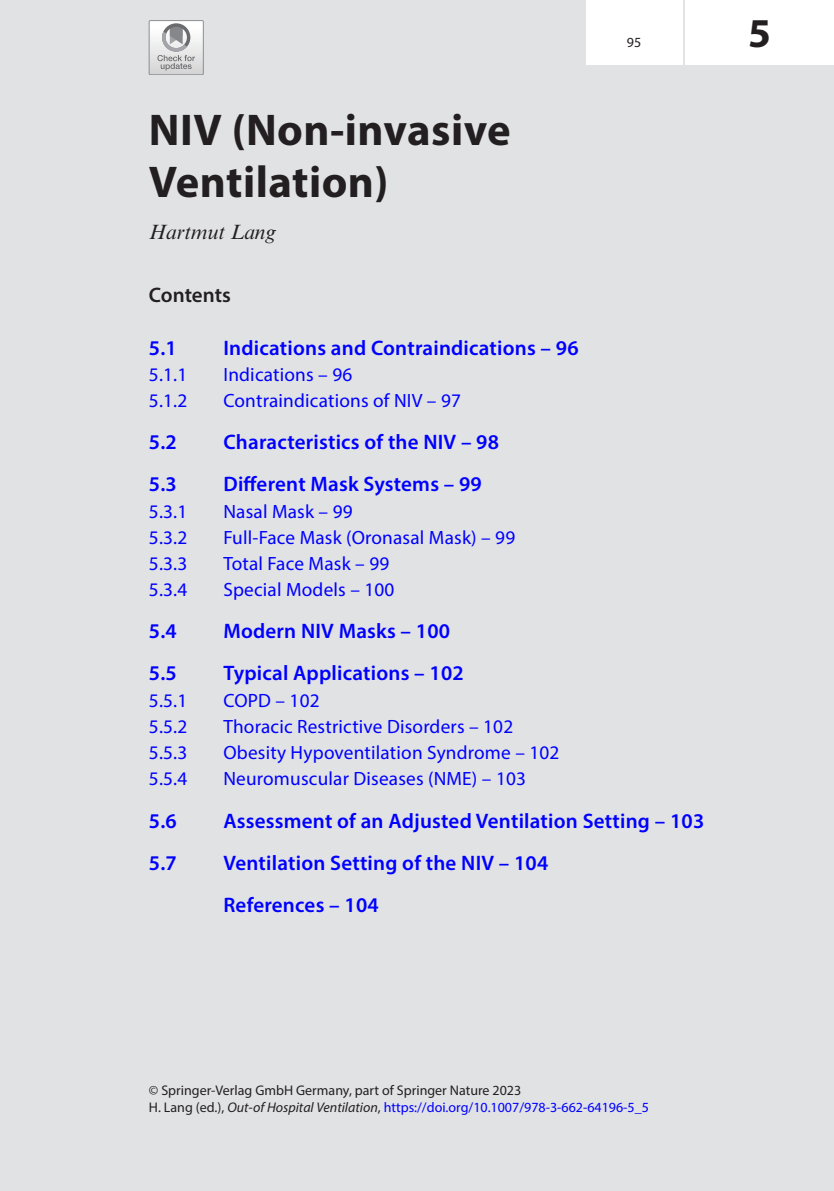
<style>
.page{position:relative;width:834px;height:1191px;background:#fff}
.page>*{position:absolute;margin:0;border:0;box-sizing:border-box;transform-origin:0 0}
.Chap_title{font:700 44.62px/52.5px "Myriad Pro";letter-spacing:.01em;color:#231f20}
.Chap_num{font:700 41.12px "Myriad Pro";color:#231f20}
.MINI_TOC_LVL1_BOT{font:600 21px "Myriad Pro";letter-spacing:.01em;color:#00f}
.Chap_au{font:italic 21px "Times New Roman MT Std";color:#231f20}
.MINI_TOC_HD{font:600 21px "Myriad Pro";letter-spacing:-.005em;color:#231f20}
.t1{font:19.25px "Myriad Pro";letter-spacing:.01em;color:#00f}
.Source{font:14px "Myriad Pro";color:#00f}
.Source-2{font:14px "Myriad Pro";color:#231f20}
.s1{color:#231f20}
.s2{font-style:italic;color:#231f20}
</style>
<div class="page">
<div style="left:0;top:0;width:833px;height:1191px;background:#e1e2e4"></div>
<div style="left:585px;top:0;width:97px;height:64px;background:#fff"></div>
<div style="left:685px;top:0;width:148px;height:64px;background:#fff"></div>
<img style="left:151px;top:22px;width:50px;height:51px">
<div style="left:149px;top:20px;width:54px;height:55px;border:1px solid #8c8e91"></div>
<svg style="left:157px;top:23px;width:38px;height:48px"></svg>
<h1 class="Chap_title" style="left:149px;top:102px;width:363px">NIV (Non-invasive<br>Ventilation)</h1>
<p class="Chap_au" style="left:149px;top:220px;width:128px">Hartmut Lang</p>
<p class="Source-2" style="left:627px;top:34px;width:16px">95</p>
<p class="MINI_TOC_HD" style="left:149px;top:282px;width:83px">Contents</p>
<p class="MINI_TOC_LVL1_BOT" style="left:149px;top:334px;width:29px">5.1</p>
<p class="MINI_TOC_LVL1_BOT" style="left:223px;top:334px;width:357px">Indications and Contraindications – 96</p>
<p class="t1" style="left:149px;top:363px;width:40px">5.1.1</p>
<p class="t1" style="left:223px;top:363px;width:130px">Indications – 96</p>
<p class="t1" style="left:149px;top:389px;width:40px">5.1.2</p>
<p class="t1" style="left:223px;top:389px;width:239px">Contraindications of NIV – 97</p>
<p class="MINI_TOC_LVL1_BOT" style="left:149px;top:429px;width:29px">5.2</p>
<p class="MINI_TOC_LVL1_BOT" style="left:223px;top:429px;width:277px">Characteristics of the NIV – 98</p>
<p class="MINI_TOC_LVL1_BOT" style="left:149px;top:471px;width:29px">5.3</p>
<p class="MINI_TOC_LVL1_BOT" style="left:223px;top:471px;width:260px">Different Mask Systems – 99</p>
<p class="t1" style="left:149px;top:499px;width:40px">5.3.1</p>
<p class="t1" style="left:223px;top:499px;width:131px">Nasal Mask – 99</p>
<p class="t1" style="left:149px;top:525px;width:40px">5.3.2</p>
<p class="t1" style="left:223px;top:525px;width:293px">Full-Face Mask (Oronasal Mask) – 99</p>
<p class="t1" style="left:149px;top:552px;width:40px">5.3.3</p>
<p class="t1" style="left:223px;top:552px;width:167px">Total Face Mask – 99</p>
<p class="t1" style="left:149px;top:578px;width:40px">5.3.4</p>
<p class="t1" style="left:223px;top:578px;width:173px">Special Models – 100</p>
<p class="MINI_TOC_LVL1_BOT" style="left:149px;top:618px;width:29px">5.4</p>
<p class="MINI_TOC_LVL1_BOT" style="left:223px;top:618px;width:228px">Modern NIV Masks – 100</p>
<p class="MINI_TOC_LVL1_BOT" style="left:149px;top:660px;width:29px">5.5</p>
<p class="MINI_TOC_LVL1_BOT" style="left:223px;top:660px;width:242px">Typical Applications – 102</p>
<p class="t1" style="left:149px;top:688px;width:40px">5.5.1</p>
<p class="t1" style="left:223px;top:688px;width:98px">COPD – 102</p>
<p class="t1" style="left:149px;top:714px;width:40px">5.5.2</p>
<p class="t1" style="left:223px;top:714px;width:291px">Thoracic Restrictive Disorders – 102</p>
<p class="t1" style="left:149px;top:741px;width:40px">5.5.3</p>
<p class="t1" style="left:223px;top:741px;width:337px">Obesity Hypoventilation Syndrome – 102</p>
<p class="t1" style="left:149px;top:767px;width:40px">5.5.4</p>
<p class="t1" style="left:223px;top:767px;width:304px">Neuromuscular Diseases (NME) – 103</p>
<p class="MINI_TOC_LVL1_BOT" style="left:149px;top:807px;width:29px">5.6</p>
<p class="MINI_TOC_LVL1_BOT" style="left:223px;top:807px;width:482px">Assessment of an Adjusted Ventilation Setting – 103</p>
<p class="MINI_TOC_LVL1_BOT" style="left:149px;top:849px;width:29px">5.7</p>
<p class="MINI_TOC_LVL1_BOT" style="left:223px;top:849px;width:326px">Ventilation Setting of the NIV – 104</p>
<p class="MINI_TOC_LVL1_BOT" style="left:223px;top:891px;width:157px">References – 104</p>
<h1 class="Chap_num" style="left:748px;top:6px;width:24px">5</h1>
<p class="Source-2" style="left:149px;top:1081px;width:374px">© Springer-Verlag GmbH Germany, part of Springer Nature 2023</p>
<p class="Source" style="left:149px;top:1098px;width:501px"><span class="s1">H. Lang (ed.),</span> <span class="s2">Out-of Hospital Ventilation</span><span class="s1">,</span> https://doi.org/10.1007/978-3-662-64196-5_5</p>
</div>
